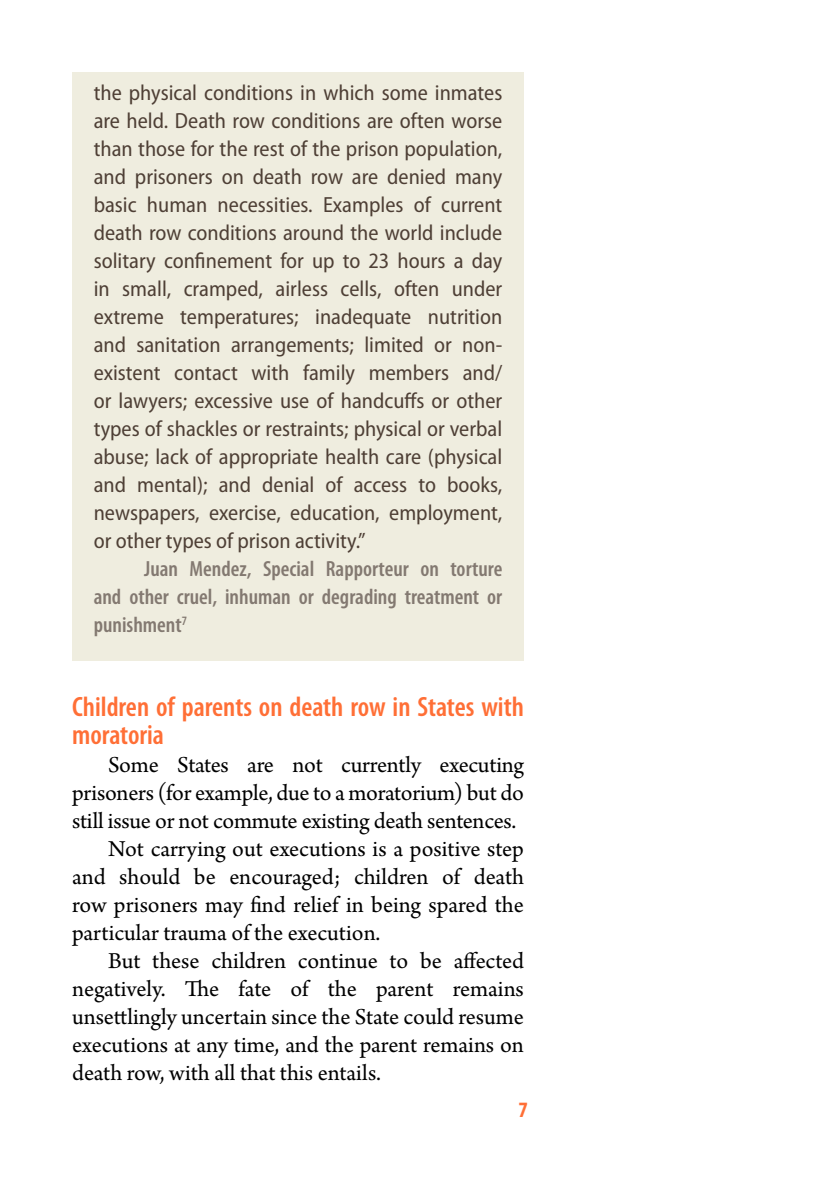
<style>
.page{position:relative;width:840px;height:1191px;background:#fff}
.page>*{position:absolute;margin:0;border:0;box-sizing:border-box;transform-origin:0 0}
.t1{font:600 condensed 28px/28px "Myriad Pro";color:#ff6f36}
.t2{font:24px "Arno Pro";letter-spacing:-.005em;color:#000}
.t3{font:semi-condensed 22px/28px "Myriad Pro";color:#4e3f35;text-align:justify}
.t4{font:600 condensed 22px/28px "Myriad Pro";color:#837971;text-align:justify}
.t5{font:700 condensed 22px "Myriad Pro";color:#ff6f36}
</style>
<div class="page">
<div style="left:72px;top:72px;width:451px;height:588px;background:#efeddf"></div>
<p class="t3" style="left:94px;top:78px;width:410px">the physical conditions in which some inmates are held. Death row conditions are often worse than those for the rest of the prison population, and prisoners on death row are denied many basic human necessities. Examples of current death row conditions around the world include solitary confinement for up to 23 hours a day in small, cramped, airless cells, often under extreme temperatures; inadequate nutrition and sanitation arrangements; limited or non&shy;existent contact with family members and/ or lawyers; excessive use of handcuffs or other types of shackles or restraints; physical or verbal abuse; lack of appropriate health care (physical and mental); and denial of access to books, newspapers, exercise, education, employment, or other types of prison activity.”</p>
<p class="t4" style="left:94px;top:554px;width:410px;text-indent:50px">Juan Mendez, Special Rapporteur on torture and other cruel, inhuman or degrading treatment or punishment<sup>7</sup></p>
<p class="t1" style="left:72px;top:692px;width:453px">Children of parents on death row in States with moratoria</p>
<p class="t2" style="left:108px;top:751px;width:417px">Some States are not currently executing</p>
<p class="t2" style="left:72px;top:779px;width:453px">prisoners (for example, due to a moratorium) but do</p>
<p class="t2" style="left:72px;top:807px;width:445px">still issue or not commute existing death sentences.</p>
<p class="t2" style="left:108px;top:835px;width:417px">Not carrying out executions is a positive step</p>
<p class="t2" style="left:72px;top:863px;width:453px">and should be encouraged; children of death</p>
<p class="t2" style="left:72px;top:891px;width:453px">row prisoners may find relief in being spared the</p>
<p class="t2" style="left:72px;top:919px;width:310px">particular trauma of the execution.</p>
<p class="t2" style="left:108px;top:947px;width:417px">But these children continue to be affected</p>
<p class="t2" style="left:72px;top:975px;width:453px">negatively. The fate of the parent remains</p>
<p class="t2" style="left:72px;top:1003px;width:453px">unsettlingly uncertain since the State could resume</p>
<p class="t2" style="left:72px;top:1031px;width:453px">executions at any time, and the parent remains on</p>
<p class="t2" style="left:72px;top:1059px;width:310px">death row, with all that this entails.</p>
<p class="t5" style="left:518px;top:1096px;width:11px">7</p>
</div>
